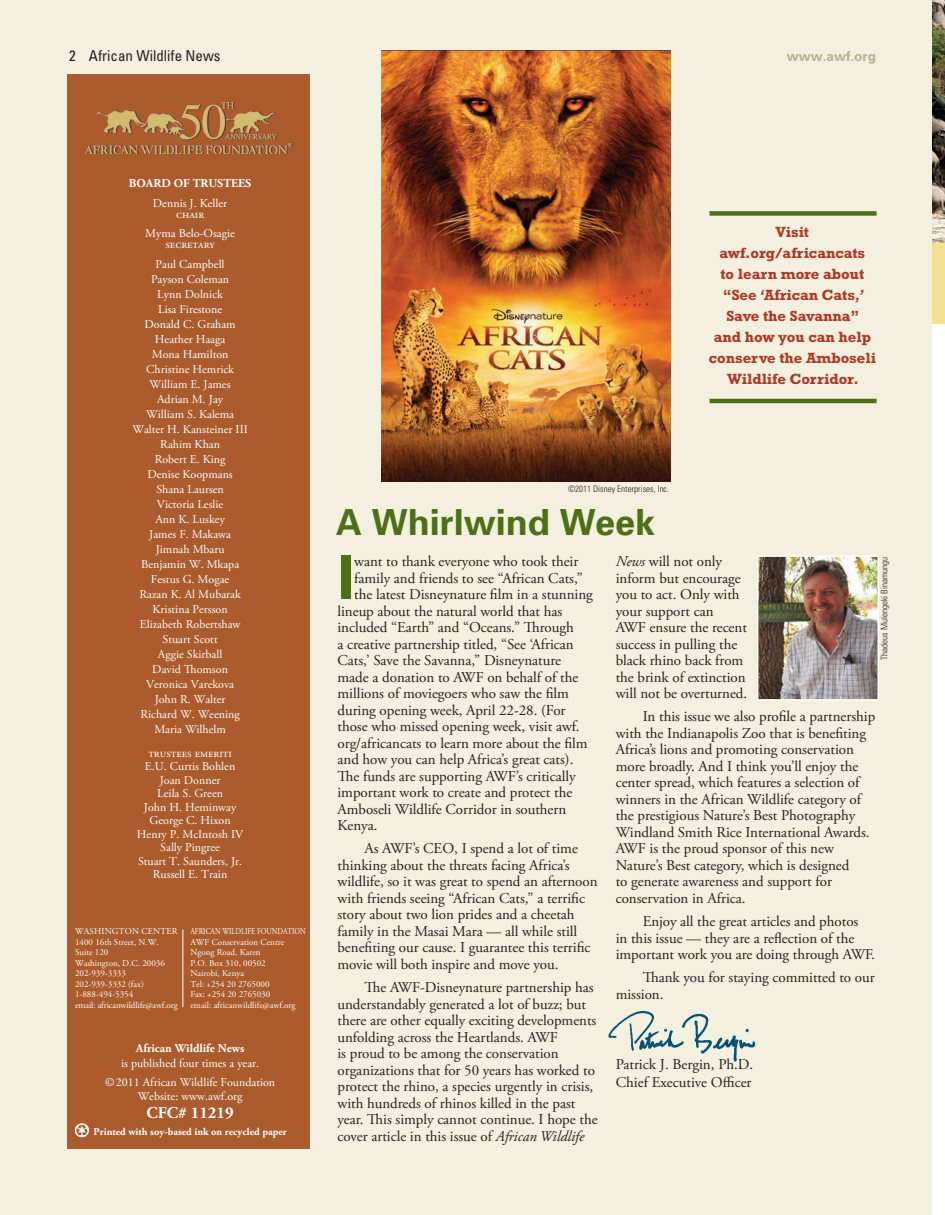
<style>
.page{position:relative;width:945px;height:1215px;background:#fff}
.page>*{position:absolute;margin:0;border:0;box-sizing:border-box;transform-origin:0 0}
.t1{font:700 60.75px "Univers";color:#4e6e17}
.t2{font:700 36px "Univers";color:#4e6e17}
.t3{font:700 16.5px "Adobe Garamond Pro";color:#fff}
.t4{font:15px/16.5px "Adobe Garamond Pro";letter-spacing:-.005em;color:#231f20}
.t5{font:700 15px/21px "Rockwell";letter-spacing:-.005em;color:#af3723;text-align:center}
.t6{font:condensed 15px "Univers";color:#231f20}
.t7{font:700 13.5px "Univers";color:#b2b28e}
.t8{font:12px/15px "Adobe Garamond Pro";color:#fff;text-align:center}
.t9{font:700 12px/20.7px "Adobe Garamond Pro";color:#fff;text-align:center}
.t10{font:700 10.5px "Adobe Garamond Pro";color:#fff}
.t11{font:9px/10.5px "Adobe Garamond Pro";color:#fff;scale:.8 1}
.t12{font:9px/10.5px "Adobe Garamond Pro";color:#fff}
.t13{font:300 condensed 9px "Univers";color:#231f20}
.s1{font-weight:400}
.s2{font-weight:700}
.s3{font-style:italic}
</style>
<div class="page">
<img style="left:932px;top:0;width:13px;height:243px">
<div style="left:932px;top:243px;width:13px;height:80px;background:#f4e18f"></div>
<div style="left:0;top:0;width:931px;height:1215px;background:#f4f0df"></div>
<img style="left:381px;top:51px;width:290px;height:430px">
<div style="left:68px;top:74px;width:242px;height:1074px;background:#ab5b2d"></div>
<img style="left:75px;top:1124px;width:15px;height:14px">
<hr style="left:183px;top:929px;width:1px;height:78px;background:#fff">
<div style="left:86px;top:102px;width:207px;height:52px;background:#231f20;opacity:.75"></div>
<img style="left:86px;top:102px;width:206px;height:51px">
<img style="left:760px;top:558px;width:116px;height:140px">
<div style="left:757px;top:555px;width:122px;height:146px;border:2px solid #fff"></div>
<img style="left:608px;top:1010px;width:148px;height:52px">
<div style="left:710px;top:211px;width:167px;height:5px;background:#4e6e17"></div>
<hr style="left:710px;top:399px;width:167px;height:4px;background:#4e6e17">
<p class="t6" style="left:69px;top:46px;width:153px">2 African Wildlife News</p>
<p class="t7" style="left:787px;top:47px;width:91px">www.awf.org</p>
<p class="t9" style="left:129px;top:173px;width:124px">BOARD OF TRUSTEES<br><span class="s1">Dennis J. Keller</span></p>
<p class="t8" style="left:145px;top:205px;width:91px;line-height:19.2px">chair<br>Myma Belo-Osagie</p>
<p class="t8" style="left:156px;top:234px;width:70px;line-height:20.4px">secretary<br>Paul Campbell</p>
<p class="t8" style="left:133px;top:272px;width:117px">Payson Coleman<br>Lynn Dolnick<br>Lisa Firestone<br>Donald C. Graham<br>Heather Haaga<br>Mona Hamilton<br>Christine Hemrick<br>William E. James<br>Adrian M. Jay<br>William S. Kalema<br>Walter H. Kansteiner III<br>Rahim Khan<br>Robert E. King<br>Denise Koopmans<br>Shana Laursen<br>Victoria Leslie<br>Ann K. Luskey<br>James F. Makawa<br>Jimnah Mbaru<br>Benjamin W. Mkapa<br>Festus G. Mogae<br>Razan K. Al Mubarak<br>Kristina Persson<br>Elizabeth Robertshaw<br>Stuart Scott<br>Aggie Skirball<br>David Thomson<br>Veronica Varekova<br>John R. Walter<br>Richard W. Weening<br>Maria Wilhelm</p>
<p class="t8" style="left:137px;top:747px;width:108px;line-height:13.5px">trustees emeriti<br>E.U. Curtis Bohlen<br>Joan Donner<br>Leila S. Green<br>John H. Heminway<br>George C. Hixon<br>Henry P. McIntosh IV<br>Sally Pingree<br>Stuart T. Saunders, Jr.<br>Russell E. Train</p>
<p class="t12" style="left:75px;top:926px;width:104px">WASHINGTON CENTER<br>1400 16th Street, N.W.<br>Suite 120<br>Washington, D.C. 20036<br>202-939-3333<br>202-939-3332 (fax)<br>1-888-494-5354<br>email: africanwildlife@awf.org</p>
<p class="t11" style="left:190px;top:926px;width:146px">AFRICAN WILDLIFE FOUNDATION<br>AWF Conservation Centre<br>Ngong Road, Karen<br>P.O. Box 310, 00502<br>Nairobi, Kenya<br>Tel: +254 20 2765000<br>Fax: +254 20 2765030<br>email: africanwildlife@awf.org</p>
<p class="t8" style="left:121px;top:1042px;width:140px"><span class="s2">African Wildlife News<br></span>is published four times a year.</p>
<p class="t8" style="left:105px;top:1076px;width:172px;line-height:13.5px">©2011 African Wildlife Foundation<br>Website: www.awf.org</p>
<p class="t3" style="left:147px;top:1103px;width:89px">CFC# 11219</p>
<p class="t10" style="left:93px;top:1126px;width:195px">Printed with soy-based ink on recycled paper</p>
<p class="t13" style="left:568px;top:484px;width:103px">©2011 Disney Enterprises, Inc.</p>
<p class="t2" style="left:336px;top:500px;width:321px">A Whirlwind Week</p>
<p class="t5" style="left:709px;top:221px;width:169px">Visit awf.org/africancats<br>to learn more about “See <span class="s3">‘</span>African Cats<span class="s3">,’<br></span>Save the Savanna”<br>and how you can help conserve the Amboseli<br>Wildlife Corridor.</p>
<p class="t1" style="left:338px;top:539px;width:18px">I</p>
<p class="t4" style="left:354px;top:554px;width:226px">want to thank everyone who took their</p>
<p class="t4" style="left:354px;top:570px;width:230px">family and friends to see “African Cats,”</p>
<p class="t4" style="left:354px;top:587px;width:240px">the latest Disneynature film in a stunning</p>
<p class="t4" style="left:337px;top:603px;width:226px">lineup about the natural world that has</p>
<p class="t4" style="left:337px;top:620px;width:238px">included “Earth” and “Oceans.” Through</p>
<p class="t4" style="left:337px;top:636px;width:238px">a creative partnership titled, “See ‘African</p>
<p class="t4" style="left:337px;top:653px;width:225px">Cats,’ Save the Savanna,” Disneynature</p>
<p class="t4" style="left:337px;top:669px;width:242px">made a donation to AWF on behalf of the</p>
<p class="t4" style="left:337px;top:686px;width:233px">millions of moviegoers who saw the film</p>
<p class="t4" style="left:337px;top:702px;width:230px">during opening week, April 22-28. (For</p>
<p class="t4" style="left:337px;top:719px;width:244px">those who missed opening week, visit awf.</p>
<p class="t4" style="left:337px;top:735px;width:252px">org/africancats to learn more about the film</p>
<p class="t4" style="left:337px;top:752px;width:237px">and how you can help Africa’s great cats).</p>
<p class="t4" style="left:337px;top:768px;width:240px">The funds are supporting AWF’s critically</p>
<p class="t4" style="left:337px;top:785px;width:236px">important work to create and protect the</p>
<p class="t4" style="left:337px;top:801px;width:230px">Amboseli Wildlife Corridor in southern</p>
<p class="t4" style="left:337px;top:818px;width:42px">Kenya.</p>
<p class="t4" style="left:337px;top:841px;width:262px;text-indent:27px">As AWF’s CEO, I spend a lot of time thinking about the threats facing Africa’s wildlife, so it was great to spend an afternoon with friends seeing “African Cats,” a terrific story about two lion prides and a cheetah family in the Masai Mara — all while still benefiting our cause. I guarantee this terrific movie will both inspire and move you.</p>
<p class="t4" style="left:337px;top:980px;width:262px;text-indent:27px">The AWF-Disneynature partnership has understandably generated a lot of buzz; but there are other equally exciting developments unfolding across the Heartlands. AWF<br>is proud to be among the conservation organizations that for 50 years has worked to protect the rhino, a species urgently in crisis, with hundreds of rhinos killed in the past year. This simply cannot continue. I hope the cover article in this issue of <span class="s3">African Wildlife</span></p>
<p class="t4" style="left:616px;top:554px;width:133px"><span class="s3">News</span> will not only inform but encourage you to act. Only with your support can<br>AWF ensure the recent success in pulling the black rhino back from the brink of extinction will not be overturned.</p>
<p class="t4" style="left:616px;top:709px;width:261px;text-indent:27px">In this issue we also profile a partnership with the Indianapolis Zoo that is benefiting Africa’s lions and promoting conservation more broadly. And I think you’ll enjoy the center spread, which features a selection of winners in the African Wildlife category of the prestigious Nature’s Best Photography Windland Smith Rice International Awards.<br>AWF is the proud sponsor of this new Nature’s Best category, which is designed<br>to generate awareness and support for conservation in Africa.</p>
<p class="t4" style="left:616px;top:914px;width:261px;text-indent:27px">Enjoy all the great articles and photos<br>in this issue — they are a reflection of the important work you are doing through AWF.</p>
<p class="t4" style="left:616px;top:970px;width:260px;text-indent:27px">Thank you for staying committed to our mission.</p>
<p class="t13" style="left:879px;top:660px;width:104px;rotate:-90deg">Thadeus Mulengeki Binamungu</p>
<p class="t4" style="left:616px;top:1056px;width:139px;line-height:18px">Patrick J. Bergin, Ph.D.<br>Chief Executive Officer</p>
</div>
